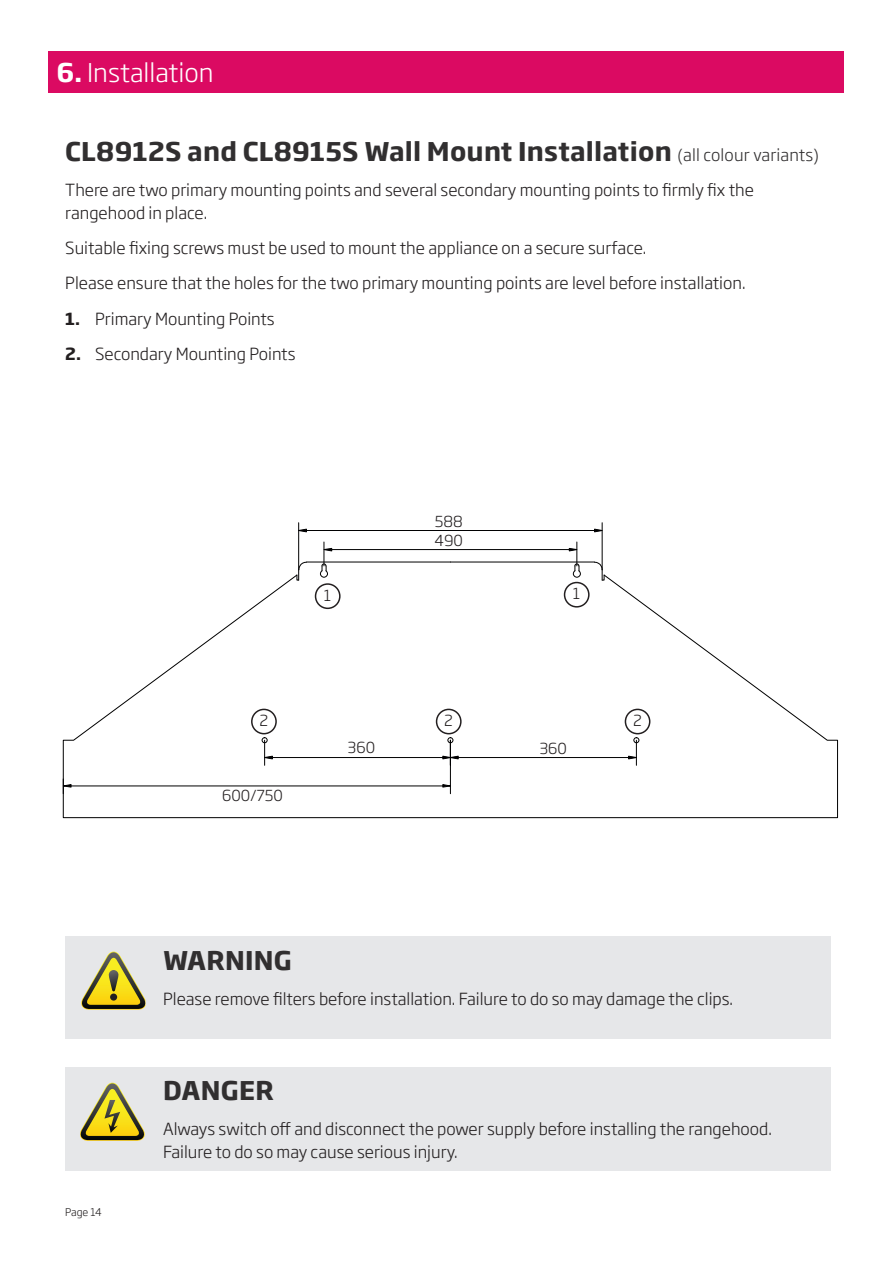
<style>
.page{position:relative;width:893px;height:1263px;background:#fff}
.page>*{position:absolute;margin:0;border:0;box-sizing:border-box;transform-origin:0 0}
.t1{font:700 25.5px "Soho Gothic Pro";letter-spacing:.01em;color:#312f30}
.t2{font:300 25.5px "Soho Gothic Pro";color:#fff}
.t3{font:300 16.5px/22.5px "Soho Gothic Pro";color:#231f20}
.t4{font:300 15px "Soho Gothic Pro";color:#231f20}
.t5{font:300 10.5px "Soho Gothic Pro";letter-spacing:-.015em;color:#231f20}
.s1{font-weight:700}
.s2{font-weight:300;font-size:16.5px}
</style>
<div class="page">
<div style="left:48px;top:52px;width:791px;height:41px;background:#db0a62"></div>
<div style="left:65px;top:1067px;width:766px;height:104px;background:#e6e7e9"></div>
<div style="left:65px;top:937px;width:766px;height:102px;background:#e6e7e9"></div>
<svg style="left:80px;top:1083px;width:65px;height:58px"></svg>
<svg style="left:81px;top:951px;width:65px;height:59px"></svg>
<svg style="left:63px;top:575px;width:775px;height:243px"></svg>
<hr style="left:306px;top:562px;width:144px;height:1px;background:#000001">
<svg style="left:296px;top:562px;width:11px;height:19px"></svg>
<hr style="left:450px;top:562px;width:145px;height:1px;background:#000001">
<svg style="left:594px;top:562px;width:11px;height:19px"></svg>
<hr style="left:332px;top:549px;width:237px;height:1px;background:#000001">
<svg style="left:320px;top:542px;width:12px;height:36px"></svg>
<svg style="left:569px;top:542px;width:12px;height:36px"></svg>
<hr style="left:272px;top:757px;width:171px;height:1px;background:#000001">
<svg style="left:261px;top:737px;width:12px;height:28px"></svg>
<hr style="left:458px;top:757px;width:171px;height:1px;background:#000001">
<svg style="left:442px;top:737px;width:17px;height:28px"></svg>
<svg style="left:628px;top:737px;width:12px;height:28px"></svg>
<hr style="left:450px;top:740px;width:1px;height:54px;background:#000001">
<hr style="left:71px;top:786px;width:372px;height:1px;background:#000001">
<svg style="left:62px;top:779px;width:10px;height:15px"></svg>
<svg style="left:442px;top:784px;width:12px;height:4px"></svg>
<hr style="left:298px;top:523px;width:1px;height:47px;background:#000001">
<hr style="left:602px;top:523px;width:1px;height:47px;background:#000001">
<hr style="left:306px;top:530px;width:289px;height:1px;background:#000001">
<svg style="left:298px;top:528px;width:9px;height:4px"></svg>
<svg style="left:594px;top:528px;width:9px;height:4px"></svg>
<p class="t2" style="left:57px;top:53px;width:158px"><span class="s1">6.</span> Installation</p>
<p class="t1" style="left:65px;top:131px;width:755px">CL8912S and CL8915S Wall Mount Installation <span class="s2">(all colour variants)</span></p>
<p class="t3" style="left:65px;top:178px;width:690px">There are two primary mounting points and several secondary mounting points to firmly fix the rangehood in place.</p>
<p class="t3" style="left:65px;top:229px;width:682px;line-height:35.2px">Suitable fixing screws must be used to mount the appliance on a secure surface.<br>Please ensure that the holes for the two primary mounting points are level before installation.</p>
<p class="t3" style="left:65px;top:306px;width:211px"><span class="s1">1.</span> Primary Mounting Points</p>
<p class="t3" style="left:65px;top:342px;width:232px"><span class="s1">2.</span> Secondary Mounting Points</p>
<p class="t4" style="left:435px;top:510px;width:30px">588</p>
<p class="t4" style="left:324px;top:583px;width:9px">1</p>
<p class="t4" style="left:434px;top:529px;width:30px">490</p>
<p class="t4" style="left:573px;top:582px;width:9px">1</p>
<p class="t4" style="left:259px;top:709px;width:10px">2</p>
<p class="t4" style="left:444px;top:709px;width:10px">2</p>
<p class="t4" style="left:633px;top:709px;width:10px">2</p>
<p class="t4" style="left:222px;top:784px;width:62px">600/750</p>
<p class="t4" style="left:348px;top:736px;width:29px">360</p>
<p class="t4" style="left:539px;top:737px;width:29px">360</p>
<p class="t1" style="left:163px;top:940px;width:130px">WARNING</p>
<p class="t3" style="left:163px;top:987px;width:571px">Please remove filters before installation. Failure to do so may damage the clips.</p>
<p class="t5" style="left:65px;top:1204px;width:38px">Page 14</p>
<p class="t1" style="left:163px;top:1070px;width:112px">DANGER</p>
<p class="t3" style="left:163px;top:1117px;width:610px">Always switch off and disconnect the power supply before installing the rangehood.<br>Failure to do so may cause serious injury.</p>
</div>
